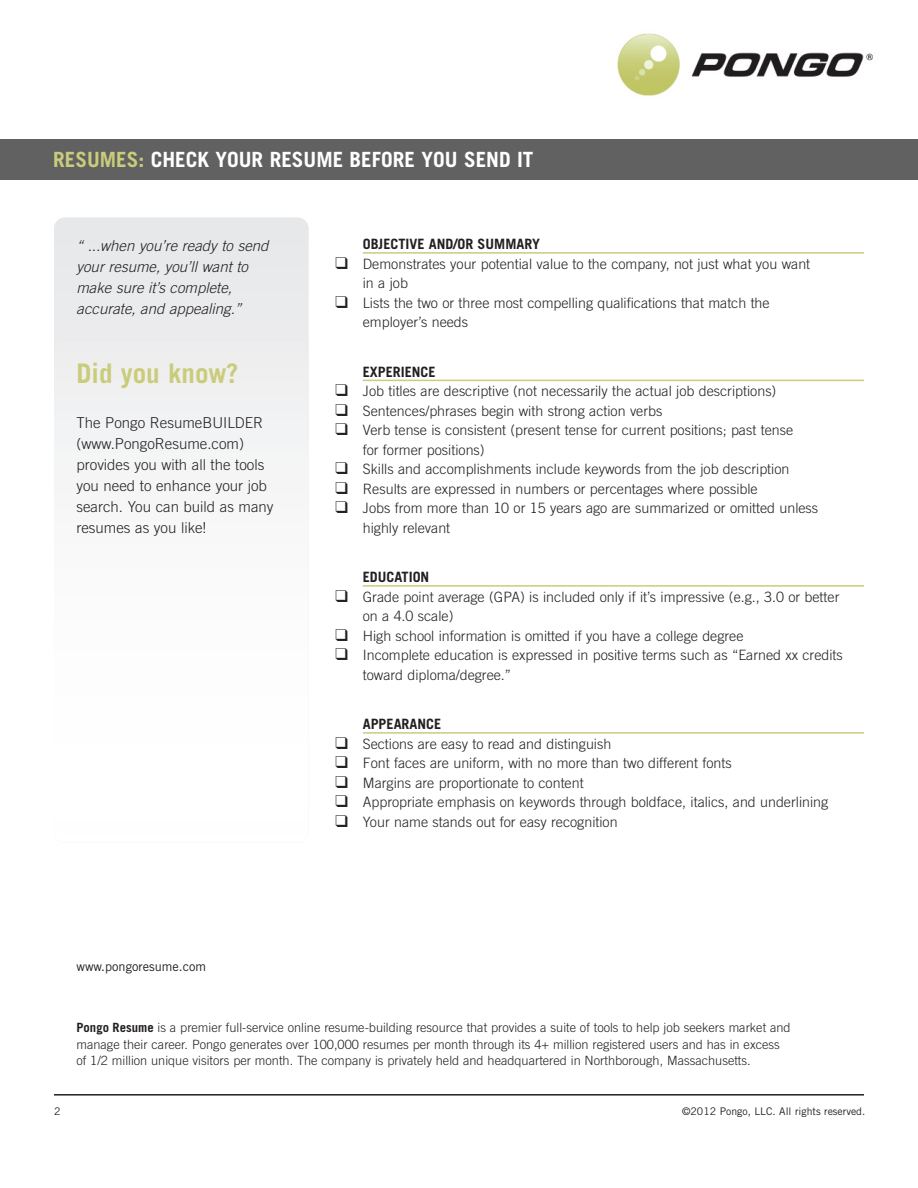
<style>
.page{position:relative;width:918px;height:1188px;background:#fff}
.page>*{position:absolute;margin:0;border:0;box-sizing:border-box;transform-origin:0 0}
.t1{font:700 27px "Trade Gothic";color:#cacc7b}
.t2{font:700 21px "Trade Gothic";color:#fff}
.t3{font:300 15px/21px "Trade Gothic";color:#231f20}
.t4{font:italic 300 15px/21px "Trade Gothic";color:#231f20}
.t5{font:300 14.25px/19.5px "Trade Gothic";color:#231f20}
.t6{font:700 14.25px "Trade Gothic";color:#231f20}
.t7{font:300 12.75px/16.5px "Trade Gothic";color:#231f20}
.t8{font:12.75px "Trade Gothic";color:#231f20}
.t9{font:10.5px "Trade Gothic";color:#231f20}
.s1{color:#cacc7b}
.s2{font-weight:700}
</style>
<div class="page">
<div style="left:54px;top:218px;width:254px;height:123px;background:#e9eaeb"></div>
<div style="left:0;top:140px;width:918px;height:40px;background:#616162"></div>
<hr style="left:54px;top:1094px;width:810px;height:2px;background:#231f20">
<hr style="left:363px;top:252px;width:501px;height:2px;background:#cacc7b">
<hr style="left:363px;top:380px;width:501px;height:1px;background:#cacc7b">
<hr style="left:363px;top:585px;width:501px;height:2px;background:#cacc7b">
<hr style="left:363px;top:732px;width:501px;height:2px;background:#cacc7b">
<img style="left:617px;top:33px;width:256px;height:63px">
<h2 class="t2" style="left:53px;top:152px;width:482px"><span class="s1">RESUMES:</span> CHECK YOUR RESUME BEFORE YOU SEND IT</h2>
<p class="t4" style="left:76px;top:236px;width:194px">“ ...when you’re ready to send your resume, you’ll want to make sure it’s complete, accurate, and appealing.”</p>
<h1 class="t1" style="left:76px;top:364px;width:164px">Did you know?</h1>
<p class="t3" style="left:76px;top:414px;width:199px">The Pongo ResumeBUILDER (www.PongoResume.com) provides you with all the tools you need to enhance your job search. You can build as many resumes as you like!</p>
<p class="t8" style="left:76px;top:962px;width:131px">www.pongoresume.com</p>
<p class="t6" style="left:363px;top:239px;width:179px">OBJECTIVE AND/OR SUMMARY</p>
<p class="t5" style="left:363px;top:255px;width:449px;text-indent:-27px">❑ Demonstrates your potential value to the company, not just what you want in a job</p>
<p class="t5" style="left:363px;top:294px;width:408px;text-indent:-27px">❑ Lists the two or three most compelling qualifications that match the employer’s needs</p>
<p class="t6" style="left:363px;top:367px;width:74px">EXPERIENCE</p>
<p class="t5" style="left:336px;top:383px;width:442px">❑ Job titles are descriptive (not necessarily the actual job descriptions)</p>
<p class="t5" style="left:336px;top:402px;width:328px">❑ Sentences/phrases begin with strong action verbs</p>
<p class="t5" style="left:363px;top:422px;width:432px;text-indent:-27px">❑ Verb tense is consistent (present tense for current positions; past tense for former positions)</p>
<p class="t5" style="left:336px;top:461px;width:455px">❑ Skills and accomplishments include keywords from the job description</p>
<p class="t5" style="left:336px;top:480px;width:423px">❑ Results are expressed in numbers or percentages where possible</p>
<p class="t5" style="left:363px;top:500px;width:457px;text-indent:-27px">❑ Jobs from more than 10 or 15 years ago are summarized or omitted unless highly relevant</p>
<p class="t6" style="left:363px;top:572px;width:68px">EDUCATION</p>
<p class="t5" style="left:363px;top:588px;width:478px;text-indent:-27px">❑ Grade point average (GPA) is included only if it’s impressive (e.g., 3.0 or better on a 4.0 scale)</p>
<p class="t5" style="left:336px;top:627px;width:409px">❑ High school information is omitted if you have a college degree</p>
<p class="t5" style="left:363px;top:647px;width:482px;text-indent:-27px">❑ Incomplete education is expressed in positive terms such as “Earned xx credits toward diploma/degree.”</p>
<p class="t6" style="left:363px;top:719px;width:80px">APPEARANCE</p>
<p class="t5" style="left:336px;top:735px;width:277px">❑ Sections are easy to read and distinguish</p>
<p class="t5" style="left:336px;top:755px;width:397px">❑ Font faces are uniform, with no more than two different fonts</p>
<p class="t5" style="left:336px;top:774px;width:249px">❑ Margins are proportionate to content</p>
<p class="t5" style="left:336px;top:794px;width:494px">❑ Appropriate emphasis on keywords through boldface, italics, and underlining</p>
<p class="t5" style="left:336px;top:813px;width:283px">❑ Your name stands out for easy recognition</p>
<p class="t9" style="left:54px;top:1108px;width:8px">2</p>
<p class="t7" style="left:76px;top:1021px;width:716px"><span class="s2">Pongo Resume</span> is a premier full-service online resume-building resource that provides a suite of tools to help job seekers market and manage their career. Pongo generates over 100,000 resumes per month through its 4+ million registered users and has in excess of 1/2 million unique visitors per month. The company is privately held and headquartered in Northborough, Massachusetts.</p>
<p class="t9" style="left:682px;top:1108px;width:185px">©2012 Pongo, LLC. All rights reserved.</p>
</div>
